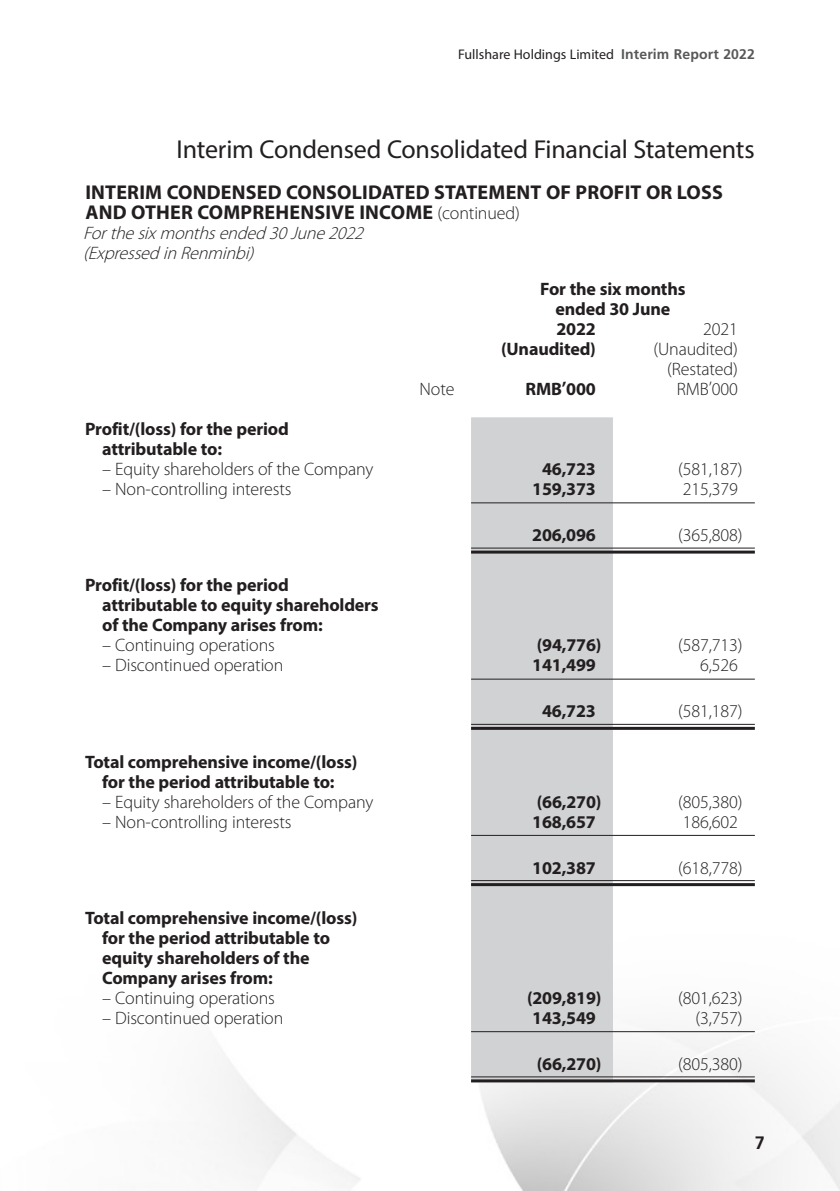
<style>
.page{position:relative;width:840px;height:1191px;background:#fff}
.page>*{position:absolute;margin:0;border:0;box-sizing:border-box;transform-origin:0 0}
.t1{font:26px "Myriad Pro";letter-spacing:-.01em;color:#231f20}
.Heading_1{font:700 20px/20px "Myriad Pro";letter-spacing:.01em;color:#231f20}
.Body_Text{font:700 18px/20px "Myriad Pro";letter-spacing:-.01em;color:#231f20}
.Body_Text-2{font:300 18px "Myriad Pro";letter-spacing:-.01em;color:#231f20}
.Body_Text-3{font:italic 300 18px "Myriad Pro";color:#231f20}
.t2{font:700 18px "Frutiger LT Std";color:#231f20}
.t3{font:14px "Myriad Pro";color:#231f20}
.s1{font-family:"Frutiger LT Std";font-weight:700;color:#57585a}
.s2{font-weight:300;font-size:18px}
</style>
<div class="page">
<img style="left:221px;top:417px;width:618px;height:774px">
<div style="left:471px;top:417px;width:141px;height:662px;background:#d1d2d4"></div>
<hr style="left:471px;top:502px;width:141px;height:1px;background:#231f20">
<hr style="left:612px;top:502px;width:142px;height:1px;background:#231f20">
<hr style="left:471px;top:547px;width:141px;height:1px;background:#231f20">
<hr style="left:471px;top:550px;width:141px;height:3px;background:#231f20">
<hr style="left:612px;top:547px;width:142px;height:1px;background:#231f20">
<hr style="left:612px;top:550px;width:142px;height:3px;background:#231f20">
<hr style="left:471px;top:678px;width:141px;height:1px;background:#231f20">
<hr style="left:612px;top:678px;width:142px;height:1px;background:#231f20">
<hr style="left:471px;top:724px;width:141px;height:1px;background:#231f20">
<hr style="left:471px;top:727px;width:141px;height:3px;background:#231f20">
<hr style="left:612px;top:724px;width:142px;height:1px;background:#231f20">
<hr style="left:612px;top:727px;width:142px;height:3px;background:#231f20">
<hr style="left:471px;top:835px;width:141px;height:1px;background:#231f20">
<hr style="left:612px;top:835px;width:142px;height:1px;background:#231f20">
<hr style="left:471px;top:880px;width:141px;height:1px;background:#231f20">
<hr style="left:471px;top:883px;width:141px;height:3px;background:#231f20">
<hr style="left:612px;top:880px;width:142px;height:1px;background:#231f20">
<hr style="left:612px;top:883px;width:142px;height:3px;background:#231f20">
<hr style="left:471px;top:1031px;width:141px;height:1px;background:#231f20">
<hr style="left:612px;top:1031px;width:142px;height:1px;background:#231f20">
<hr style="left:471px;top:1076px;width:141px;height:1px;background:#231f20">
<hr style="left:471px;top:1079px;width:141px;height:3px;background:#231f20">
<hr style="left:612px;top:1076px;width:142px;height:1px;background:#231f20">
<hr style="left:612px;top:1079px;width:142px;height:3px;background:#231f20">
<p class="t3" style="left:458px;top:46px;width:298px">Fullshare Holdings Limited <span class="s1">Interim Report 2022</span></p>
<h1 class="t1" style="left:176px;top:133px;width:579px">Interim Condensed Consolidated Financial Statements</h1>
<p class="Heading_1" style="left:85px;top:182px;width:638px">INTERIM CONDENSED CONSOLIDATED STATEMENT OF PROFIT OR LOSS<br>AND OTHER COMPREHENSIVE INCOME <span class="s2">(continued)</span></p>
<p class="Body_Text-3" style="left:83px;top:222px;width:287px">Forthesixmonthsended30June2022</p>
<p class="Body_Text-3" style="left:83px;top:242px;width:177px">(ExpressedinRenminbi)</p>
<p class="Body_Text" style="left:540px;top:278px;width:147px">For the six months</p>
<p class="Body_Text" style="left:555px;top:298px;width:116px">ended 30 June</p>
<p class="Body_Text" style="left:556px;top:318px;width:41px">2022</p>
<p class="Body_Text-2" style="left:702px;top:318px;width:36px">2021</p>
<p class="Body_Text" style="left:501px;top:338px;width:96px">(Unaudited)</p>
<p class="Body_Text-2" style="left:653px;top:338px;width:86px">(Unaudited)</p>
<p class="Body_Text-2" style="left:666px;top:358px;width:72px">(Restated)</p>
<p class="Body_Text-2" style="left:419px;top:378px;width:36px">Note</p>
<p class="Body_Text" style="left:525px;top:378px;width:72px">RMB’000</p>
<p class="Body_Text-2" style="left:676px;top:378px;width:62px">RMB’000</p>
<p class="Body_Text" style="left:102px;top:418px;width:188px;text-indent:-17px">Profit/(loss) for the period attributable to:</p>
<p class="Body_Text-2" style="left:102px;top:458px;width:272px">– Equity shareholders of the Company</p>
<p class="Body_Text" style="left:542px;top:458px;width:55px">46,723</p>
<p class="Body_Text-2" style="left:678px;top:458px;width:66px">(581,187)</p>
<p class="Body_Text-2" style="left:102px;top:478px;width:191px">– Non-controlling interests</p>
<p class="Body_Text" style="left:532px;top:478px;width:65px">159,373</p>
<p class="Body_Text-2" style="left:682px;top:478px;width:56px">215,379</p>
<p class="Body_Text" style="left:532px;top:524px;width:65px">206,096</p>
<p class="Body_Text-2" style="left:678px;top:524px;width:66px">(365,808)</p>
<p class="Body_Text" style="left:102px;top:575px;width:278px;text-indent:-17px">Profit/(loss) for the period attributable to equity shareholders of the Company arises from:</p>
<p class="Body_Text-2" style="left:102px;top:634px;width:174px">– Continuing operations</p>
<p class="Body_Text" style="left:536px;top:635px;width:66px">(94,776)</p>
<p class="Body_Text-2" style="left:678px;top:634px;width:66px">(587,713)</p>
<p class="Body_Text-2" style="left:102px;top:654px;width:183px">– Discontinued operation</p>
<p class="Body_Text" style="left:532px;top:655px;width:65px">141,499</p>
<p class="Body_Text-2" style="left:699px;top:654px;width:39px">6,526</p>
<p class="Body_Text" style="left:542px;top:701px;width:55px">46,723</p>
<p class="Body_Text-2" style="left:678px;top:700px;width:66px">(581,187)</p>
<p class="Body_Text" style="left:85px;top:751px;width:273px;text-align:center">Total comprehensive income/(loss) for the period attributable to:</p>
<p class="Body_Text-2" style="left:102px;top:791px;width:272px">– Equity shareholders of the Company</p>
<p class="Body_Text" style="left:536px;top:791px;width:66px">(66,270)</p>
<p class="Body_Text-2" style="left:678px;top:791px;width:66px">(805,380)</p>
<p class="Body_Text-2" style="left:102px;top:811px;width:191px">– Non-controlling interests</p>
<p class="Body_Text" style="left:532px;top:811px;width:65px">168,657</p>
<p class="Body_Text-2" style="left:682px;top:811px;width:56px">186,602</p>
<p class="Body_Text" style="left:532px;top:857px;width:65px">102,387</p>
<p class="Body_Text-2" style="left:678px;top:857px;width:66px">(618,778)</p>
<p class="Body_Text" style="left:102px;top:907px;width:256px;text-indent:-17px">Total comprehensive income/(loss) for the period attributable to equity shareholders of the<br>Company arises from:</p>
<p class="Body_Text-2" style="left:102px;top:987px;width:174px">– Continuing operations</p>
<p class="Body_Text" style="left:526px;top:987px;width:76px">(209,819)</p>
<p class="Body_Text-2" style="left:678px;top:987px;width:66px">(801,623)</p>
<p class="Body_Text-2" style="left:102px;top:1007px;width:183px">– Discontinued operation</p>
<p class="Body_Text" style="left:532px;top:1007px;width:65px">143,549</p>
<p class="Body_Text-2" style="left:695px;top:1007px;width:48px">(3,757)</p>
<p class="Body_Text" style="left:536px;top:1053px;width:66px">(66,270)</p>
<p class="Body_Text-2" style="left:678px;top:1053px;width:66px">(805,380)</p>
<p class="t2" style="left:754px;top:1132px;width:12px">7</p>
</div>
